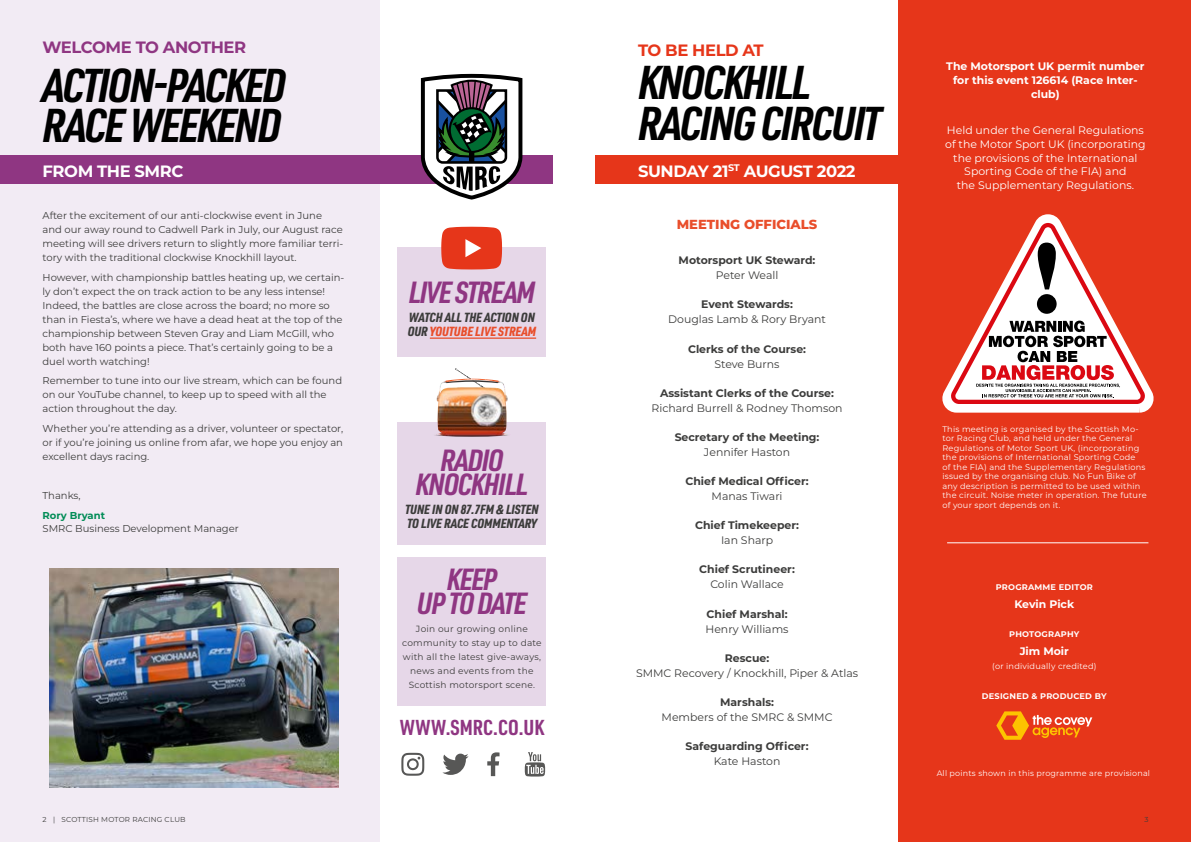
<style>
.page{position:relative;width:1191px;height:842px;background:#fff}
.page>*{position:absolute;margin:0;border:0;box-sizing:border-box;transform-origin:0 0}
.t1{font:italic 700 46.5px/40.6px "URWDIN Cond";letter-spacing:-.035em;color:#000}
.t2{font:italic 700 30px/24px "URWDIN Cond";letter-spacing:-.03em;color:#8f3682;text-align:center}
.t3{font:700 21.2px "URWDIN Cond";letter-spacing:.005em;color:#8f3682}
.t4{font:700 16.4px "Montserrat";letter-spacing:-.025em;color:#fff}
.t5{font:700 16.4px "Montserrat";letter-spacing:-.025em;color:#8f3682}
.t6{font:700 16.4px "Montserrat";letter-spacing:-.03em;color:#e6361a}
.t7{font:800 13.1px "Montserrat";color:#e94e2b}
.t8{font:italic 900 13px/14px "URWDIN Cond";color:#3c3c3b}
.t9{font:700 10.9px "Montserrat";color:#3c3c3b}
.t10{font:10.9px "Montserrat";color:#3c3c3b}
.t11{font:10.9px/13.7px "Montserrat";color:#fff;text-align:center}
.t12{font:700 10.9px/13.7px "Montserrat";color:#fff;text-align:center}
.t13{font:10px/14px "Montserrat";color:#3c3c3b}
.t14{font:700 10px "Montserrat";color:#008c56}
.t15{font:9px/14px "Montserrat";letter-spacing:.025em;color:#3c3c3b;text-align:center}
.t16{font:8.2px/9.5px "Montserrat";letter-spacing:.025em;color:#fff}
.t17{font:700 8.2px "Montserrat";letter-spacing:.025em;color:#fff}
.t18{font:8px "Montserrat";letter-spacing:.025em;color:#fff}
.t19{font:7.2px "Montserrat";letter-spacing:.025em;color:#3c3c3b}
.s1{color:#e94e2b}
</style>
<div class="page">
<div style="left:0;top:0;width:379px;height:842px;background:#f2ebf4"></div>
<div style="left:899px;top:0;width:292px;height:842px;background:#e6361a"></div>
<svg style="left:525px;top:752px;width:20px;height:24px"></svg>
<svg style="left:401px;top:753px;width:23px;height:23px"></svg>
<svg style="left:442px;top:754px;width:26px;height:21px"></svg>
<svg style="left:487px;top:752px;width:12px;height:24px"></svg>
<svg style="left:942px;top:214px;width:212px;height:199px"></svg>
<svg style="left:950px;top:223px;width:195px;height:181px"></svg>
<img style="left:50px;top:568px;width:288px;height:219px">
<hr style="left:947px;top:542px;width:201px;height:1px;background:#fff">
<svg style="left:996px;top:711px;width:96px;height:29px"></svg>
<div style="left:0;top:155px;width:553px;height:29px;background:#8f3682"></div>
<div style="left:595px;top:155px;width:318px;height:29px;background:#e6361a"></div>
<svg style="left:421px;top:74px;width:101px;height:126px"></svg>
<svg style="left:445px;top:368px;width:53px;height:13px"></svg>
<img style="left:436px;top:381px;width:72px;height:41px">
<div style="left:397px;top:422px;width:149px;height:123px;background:#e6d7e8"></div>
<div style="left:397px;top:557px;width:149px;height:149px;background:#e6d7e8"></div>
<div style="left:397px;top:248px;width:149px;height:109px;background:#e6d7e8"></div>
<hr style="left:430px;top:337px;width:106px;height:2px;background:#e94e2b">
<svg style="left:441px;top:227px;width:61px;height:42px"></svg>
<h3 class="t5" style="left:43px;top:36px;width:205px">WELCOME TO ANOTHER</h3>
<h1 class="t1" style="left:43px;top:63px;width:245px">ACTION-PACKED<br>RACE WEEKEND</h1>
<h3 class="t6" style="left:638px;top:39px;width:127px">TO BE HELD AT</h3>
<h1 class="t1" style="left:638px;top:61px;width:244px">KNOCKHILL<br>RACING CIRCUIT</h1>
<h3 class="t4" style="left:43px;top:159px;width:142px">FROM THE SMRC</h3>
<h3 class="t4" style="left:638px;top:159px;width:219px">SUNDAY 21<sup>ST</sup> AUGUST 2022</h3>
<p class="t13" style="left:43px;top:208px;width:302px">After the excitement of our anti-clockwise event in June and our away round to Cadwell Park in July, our August race meeting will see drivers return to slightly more familiar terri&shy;tory with the traditional clockwise Knockhill layout.</p>
<p class="t13" style="left:43px;top:270px;width:303px">However, with championship battles heating up, we certain&shy;ly don’t expect the on track action to be any less intense!<br>Indeed, the battles are close across the board; no more so than in Fiesta’s, where we have a dead heat at the top of the championship between Steven Gray and Liam McGill, who both have 160 points a piece. That’s certainly going to be a duel worth watching!</p>
<p class="t13" style="left:43px;top:373px;width:301px">Remember to tune into our live stream, which can be found on our YouTube channel, to keep up to speed with all the action throughout the day.</p>
<p class="t13" style="left:43px;top:421px;width:302px;text-align:justify">Whether you’re attending as a driver, volunteer or spectator, or if you’re joining us online from afar, we hope you enjoy an excellent days racing.</p>
<p class="t13" style="left:43px;top:488px;width:40px">Thanks,</p>
<p class="t14" style="left:43px;top:508px;width:64px">Rory Bryant</p>
<p class="t13" style="left:43px;top:522px;width:198px">SMRC Business Development Manager</p>
<h2 class="t2" style="left:409px;top:279px;width:128px">LIVE STREAM</h2>
<h3 class="t8" style="left:408px;top:310px;width:130px">WATCH ALL THE ACTION ON<br>OUR <span class="s1">YOUTUBE LIVE STREAM</span></h3>
<h2 class="t2" style="left:415px;top:447px;width:114px">RADIO<br>KNOCKHILL</h2>
<h3 class="t8" style="left:405px;top:502px;width:135px">TUNE IN ON 87.7FM &amp; LISTEN<br>TO LIVE RACE COMMENTARY</h3>
<h2 class="t2" style="left:417px;top:566px;width:111px">KEEP<br>UP TO DATE</h2>
<p class="t15" style="left:402px;top:621px;width:141px">Join our growing online community to stay up to date with all the latest give-aways, news and events from the<br>Scottish motorsport scene.</p>
<h3 class="t3" style="left:400px;top:713px;width:146px">WWW.SMRC.CO.UK</h3>
<h3 class="t7" style="left:677px;top:214px;width:142px">MEETING OFFICIALS</h3>
<p class="t9" style="left:678px;top:252px;width:138px">Motorsport UK Steward:</p>
<p class="t10" style="left:716px;top:268px;width:64px">Peter Weall</p>
<p class="t9" style="left:701px;top:297px;width:93px">Event Stewards:</p>
<p class="t10" style="left:668px;top:312px;width:159px">Douglas Lamb &amp; Rory Bryant</p>
<p class="t9" style="left:688px;top:341px;width:120px">Clerks of the Course:</p>
<p class="t10" style="left:714px;top:356px;width:67px">Steve Burns</p>
<p class="t9" style="left:660px;top:385px;width:175px">Assistant Clerks of the Course:</p>
<p class="t10" style="left:651px;top:400px;width:193px">Richard Burrell &amp; Rodney Thomson</p>
<p class="t9" style="left:674px;top:429px;width:146px">Secretary of the Meeting:</p>
<p class="t10" style="left:704px;top:444px;width:88px">Jennifer Haston</p>
<p class="t9" style="left:685px;top:473px;width:125px">Chief Medical Officer:</p>
<p class="t10" style="left:711px;top:489px;width:72px">Manas Tiwari</p>
<p class="t9" style="left:695px;top:517px;width:105px">Chief Timekeeper:</p>
<p class="t10" style="left:721px;top:533px;width:54px">Ian Sharp</p>
<p class="t9" style="left:699px;top:562px;width:97px">Chief Scrutineer:</p>
<p class="t10" style="left:710px;top:577px;width:75px">Colin Wallace</p>
<p class="t9" style="left:706px;top:606px;width:82px">Chief Marshal:</p>
<p class="t10" style="left:705px;top:621px;width:85px">Henry Williams</p>
<p class="t9" style="left:725px;top:650px;width:46px">Rescue:</p>
<p class="t10" style="left:636px;top:665px;width:224px">SMMC Recovery / Knockhill, Piper &amp; Atlas</p>
<p class="t9" style="left:720px;top:694px;width:55px">Marshals:</p>
<p class="t10" style="left:661px;top:709px;width:172px">Members of the SMRC &amp; SMMC</p>
<p class="t9" style="left:685px;top:738px;width:124px">Safeguarding Officer:</p>
<p class="t10" style="left:713px;top:754px;width:68px">Kate Haston</p>
<p class="t12" style="left:946px;top:59px;width:200px">The Motorsport UK permit number for this event 126614 (Race Inter&shy;club)</p>
<p class="t11" style="left:945px;top:123px;width:202px">Held under the General Regulations of the Motor Sport UK (incorporating the provisions of the International Sporting Code of the FIA) and<br>the Supplementary Regulations.</p>
<p class="t16" style="left:942px;top:424px;width:206px">This meeting is organised by the Scottish Mo&shy;tor Racing Club, and held under the General Regulations of Motor Sport UK, (incorporating the provisions of International Sporting Code<br>of the FIA) and the Supplementary Regulations issued by the organising club. No Fun Bike of any description is permitted to be used within the circuit. Noise meter in operation. The future of your sport depends on it.</p>
<p class="t17" style="left:995px;top:581px;width:98px">PROGRAMME EDITOR</p>
<p class="t12" style="left:1014px;top:597px;width:61px">Kevin Pick</p>
<p class="t17" style="left:1009px;top:628px;width:72px">PHOTOGRAPHY</p>
<p class="t12" style="left:1019px;top:644px;width:51px">Jim Moir</p>
<p class="t16" style="left:992px;top:661px;width:106px">(or individually credited)</p>
<p class="t17" style="left:982px;top:690px;width:126px">DESIGNED &amp; PRODUCED BY</p>
<p class="t18" style="left:936px;top:767px;width:215px">All points shown in this programme are provisional</p>
<p class="t19" style="left:43px;top:815px;width:145px">2 | SCOTTISH MOTOR RACING CLUB</p>
<p class="t19" style="left:1144px;top:815px;width:6px">3</p>
</div>
